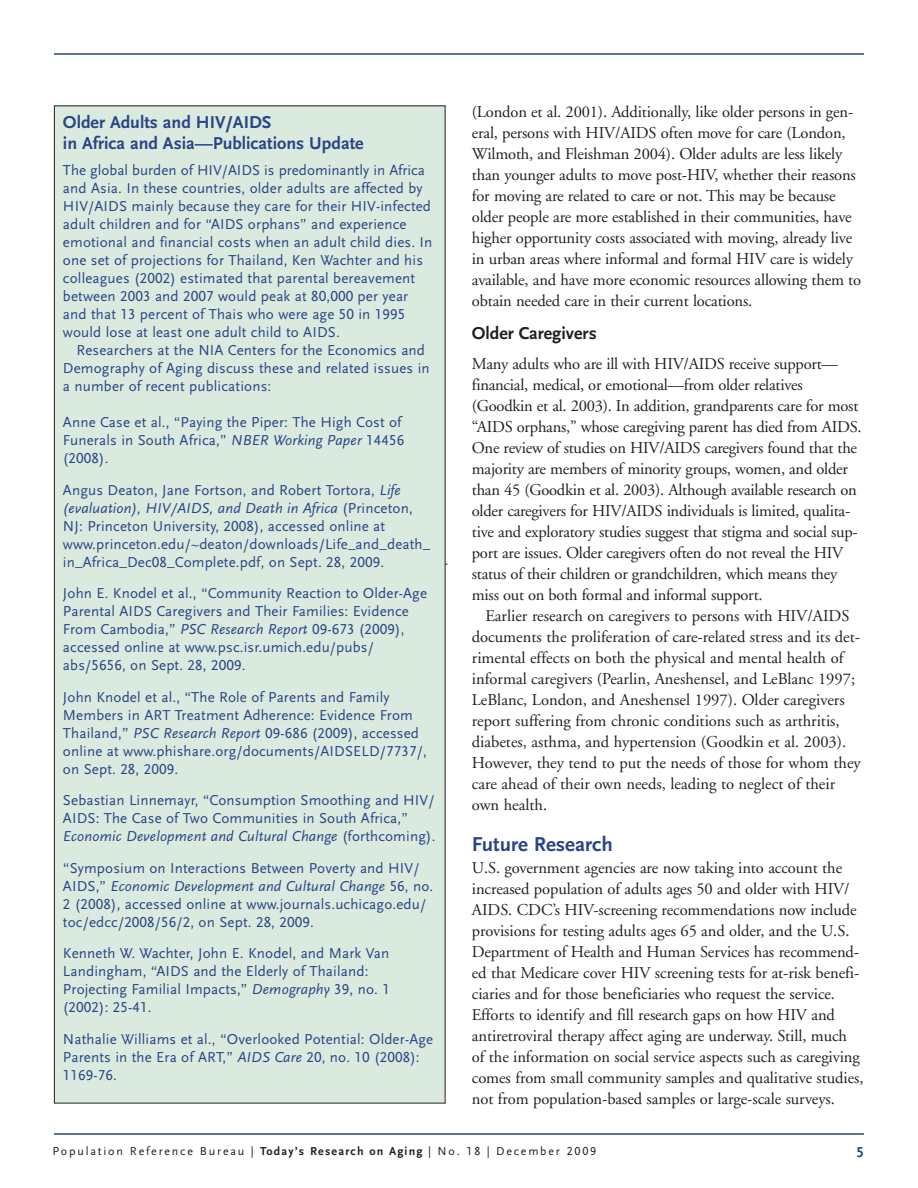
<style>
.page{position:relative;width:918px;height:1188px;background:#fff}
.page>*{position:absolute;margin:0;border:0;box-sizing:border-box;transform-origin:0 0}
.SH{font:700 21px "Scala Sans LF";color:#284587}
.BH{font:700 18px/21px "Scala Sans LF";color:#284587}
.SH3{font:700 18px "Scala Sans LF";color:#231f20}
.BU{font:16.5px/21px "Adobe Garamond";letter-spacing:-.015em;color:#231f20}
.TX{font:16.5px/21px "Adobe Garamond";letter-spacing:-.01em;color:#231f20}
.BTU{font:15px/18px "Scala Sans LF";letter-spacing:.01em;color:#284587}
.BT{font:15px/18px "Scala Sans LF";letter-spacing:.01em;color:#284587}
.t1{font:700 15px "Scala Sans LF";color:#284587}
.t2{font:12px "Scala Sans LF";letter-spacing:.15em;color:#231f20}
.s1{font-family:"Scala Sans";font-style:italic}
.s2{font-style:italic}
.s3{font-weight:700}
</style>
<div class="page">
<hr style="left:54px;top:1133px;width:810px;height:2px;background:#284587">
<hr style="left:54px;top:53px;width:810px;height:2px;background:#284587">
<hr style="left:54px;top:564px;width:393px;height:1px;background:#231f20">
<div style="left:54px;top:106px;width:391px;height:997px;background:#dbeade"></div>
<p class="BH" style="left:63px;top:112px;width:302px">Older Adults and HIV/AIDS<br>in Africa and Asia—Publications Update</p>
<p class="BTU" style="left:63px;top:162px;width:371px">The global burden of HIV/AIDS is predominantly in Africa and Asia. In these countries, older adults are affected by HIV/AIDS mainly because they care for their HIV-infected adult children and for “AIDS orphans” and experience emotional and financial costs when an adult child dies. In one set of projections for Thailand, Ken Wachter and his colleagues (2002) estimated that parental bereavement between 2003 and 2007 would peak at 80,000 per year and that 13 percent of Thais who were age 50 in 1995 would lose at least one adult child to AIDS.</p>
<p class="BT" style="left:63px;top:342px;width:368px;text-indent:14px">Researchers at the NIA Centers for the Economics and<br>Demography of Aging discuss these and related issues in a number of recent publications:</p>
<p class="BTU" style="left:63px;top:414px;width:343px">Anne Case et al., “Paying the Piper: The High Cost of<br>Funerals in South Africa,” <span class="s1">NBER Working Paper</span> 14456 (2008).</p>
<p class="BTU" style="left:63px;top:481px;width:369px">Angus Deaton, Jane Fortson, and Robert Tortora, <span class="s1">Life (evaluation), HIV/AIDS, and Death in Africa</span> (Princeton, NJ: Princeton University, 2008), accessed online at www.princeton.edu/~deaton/downloads/Life_and_death_ in_Africa_Dec08_Complete.pdf, on Sept. 28, 2009.</p>
<p class="BTU" style="left:63px;top:585px;width:366px">John E. Knodel et al., “Community Reaction to Older-Age Parental AIDS Caregivers and Their Families: Evidence From Cambodia,” <span class="s1">PSC Research Report</span> 09-673 (2009), accessed online at www.psc.isr.umich.edu/pubs/ abs/5656, on Sept. 28, 2009.</p>
<p class="BTU" style="left:63px;top:688px;width:365px">John Knodel et al., “The Role of Parents and Family Members in ART Treatment Adherence: Evidence From Thailand,” <span class="s2">PSC Research Report</span> 09-686 (2009), accessed online at www.phishare.org/documents/AIDSELD/7737/, on Sept. 28, 2009.</p>
<p class="BTU" style="left:63px;top:792px;width:374px">Sebastian Linnemayr, “Consumption Smoothing and HIV/<br>AIDS: The Case of Two Communities in South Africa,”<br><span class="s1">Economic Development and Cultural Change</span> (forthcoming).</p>
<p class="BTU" style="left:63px;top:859px;width:372px">“Symposium on Interactions Between Poverty and HIV/ AIDS,” <span class="s1">Economic Development and Cultural Change</span> 56, no.<br>2 (2008), accessed online at www.journals.uchicago.edu/ toc/edcc/2008/56/2, on Sept. 28, 2009.</p>
<p class="BTU" style="left:63px;top:945px;width:328px">Kenneth W. Wachter, John E. Knodel, and Mark Van Landingham, “AIDS and the Elderly of Thailand:<br>Projecting Familial Impacts,” <span class="s1">Demography</span> 39, no. 1 (2002): 25-41.</p>
<p class="BTU" style="left:63px;top:1030px;width:372px">Nathalie Williams et al., “Overlooked Potential: Older-Age<br>Parents in the Era of ART,” <span class="s1">AIDS Care</span> 20, no. 10 (2008):<br>1169-76.</p>
<p class="TX" style="left:472px;top:102px;width:391px">(London et al. 2001). Additionally, like older persons in gen&shy;eral, persons with HIV/AIDS often move for care (London, Wilmoth, and Fleishman 2004). Older adults are less likely than younger adults to move post-HIV, whether their reasons for moving are related to care or not. This may be because older people are more established in their communities, have higher opportunity costs associated with moving, already live in urban areas where informal and formal HIV care is widely available, and have more economic resources allowing them to obtain needed care in their current locations.</p>
<p class="SH3" style="left:472px;top:323px;width:126px">Older Caregivers</p>
<p class="BU" style="left:472px;top:354px;width:391px">Many adults who are ill with HIV/AIDS receive support— financial, medical, or emotional—from older relatives (Goodkin et al. 2003). In addition, grandparents care for most “AIDS orphans,” whose caregiving parent has died from AIDS.<br>One review of studies on HIV/AIDS caregivers found that the majority are members of minority groups, women, and older than 45 (Goodkin et al. 2003). Although available research on older caregivers for HIV/AIDS individuals is limited, qualita&shy;tive and exploratory studies suggest that stigma and social sup&shy;port are issues. Older caregivers often do not reveal the HIV status of their children or grandchildren, which means they miss out on both formal and informal support.</p>
<p class="TX" style="left:472px;top:606px;width:390px;text-indent:14px">Earlier research on caregivers to persons with HIV/AIDS documents the proliferation of care-related stress and its det&shy;rimental effects on both the physical and mental health of informal caregivers (Pearlin, Aneshensel, and LeBlanc 1997; LeBlanc, London, and Aneshensel 1997). Older caregivers report suffering from chronic conditions such as arthritis, diabetes, asthma, and hypertension (Goodkin et al. 2003).<br>However, they tend to put the needs of those for whom they care ahead of their own needs, leading to neglect of their own health.</p>
<p class="SH" style="left:472px;top:832px;width:143px">Future Research</p>
<p class="BU" style="left:472px;top:858px;width:393px">U.S. government agencies are now taking into account the increased population of adults ages 50 and older with HIV/ AIDS. CDC’s HIV-screening recommendations now include provisions for testing adults ages 65 and older, and the U.S.<br>Department of Health and Human Services has recommend&shy;ed that Medicare cover HIV screening tests for at-risk benefi&shy;ciaries and for those beneficiaries who request the service.<br>Efforts to identify and fill research gaps on how HIV and antiretroviral therapy affect aging are underway. Still, much of the information on social service aspects such as caregiving comes from small community samples and qualitative studies, not from population-based samples or large-scale surveys.</p>
<p class="t2" style="left:52px;top:1145px;width:545px">Population Reference Bureau | <span class="s3">Today’s Research on Aging</span> | No. 18 | December 2009</p>
<p class="t1" style="left:856px;top:1144px;width:9px">5</p>
</div>
